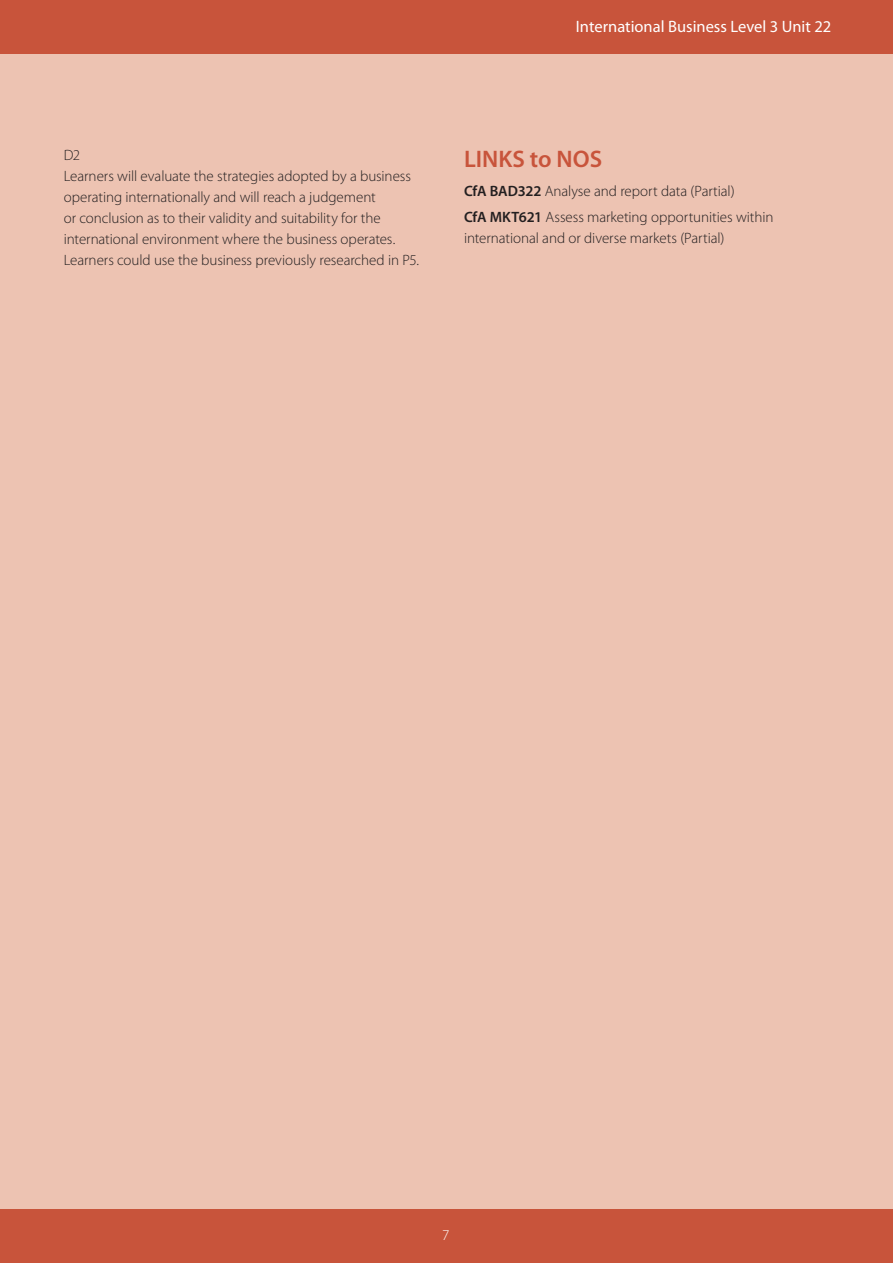
<style>
.page{position:relative;width:893px;height:1263px;background:#fff}
.page>*{position:absolute;margin:0;border:0;box-sizing:border-box;transform-origin:0 0}
.t1{font:600 24px "Myriad Pro";color:#c8543b}
.t2{font:16.5px "Myriad Pro";color:#fff}
.body{font:300 15px/21px "Myriad Pro";letter-spacing:-.005em;color:#231f20}
.t3{font:300 15px "Myriad Pro";color:#fff}
.s1{font-weight:600}
</style>
<div class="page">
<div style="left:0;top:1209px;width:893px;height:54px;background:#c8543b"></div>
<div style="left:0;top:0;width:893px;height:54px;background:#c8543b"></div>
<div style="left:0;top:54px;width:893px;height:1154px;background:#edc3b2"></div>
<p class="t2" style="left:576px;top:17px;width:257px">International Business Level 3 Unit 22</p>
<p class="body" style="left:64px;top:145px;width:18px">D2</p>
<p class="body" style="left:64px;top:166px;width:357px">Learners will evaluate the strategies adopted by a business operating internationally and will reach a judgement<br>or conclusion as to their validity and suitability for the international environment where the business operates.<br>Learners could use the business previously researched in P5.</p>
<p class="t1" style="left:464px;top:143px;width:140px">LINKS to NOS</p>
<p class="body" style="left:464px;top:181px;width:272px"><span class="s1">CfA BAD322</span> Analyse and report data (Partial)</p>
<p class="body" style="left:464px;top:206px;width:311px"><span class="s1">CfA MKT621</span> Assess marketing opportunities within international and or diverse markets (Partial)</p>
<p class="t3" style="left:442px;top:1226px;width:9px">7</p>
</div>
